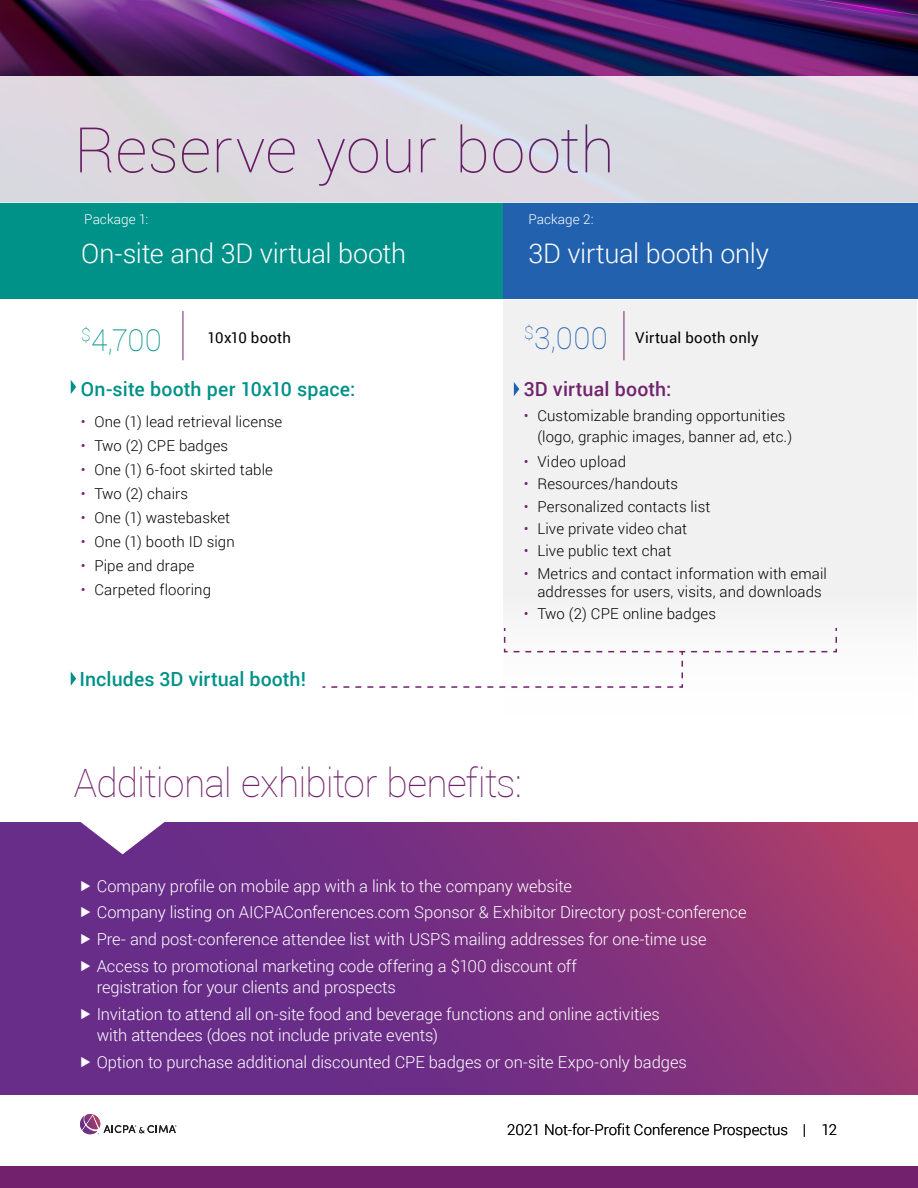
<style>
.page{position:relative;width:918px;height:1188px;background:#fff}
.page>*{position:absolute;margin:0;border:0;box-sizing:border-box;transform-origin:0 0}
.t1{font:100 63px "Roboto";letter-spacing:.005em;color:#72226d}
.t2{font:100 39px "Roboto";letter-spacing:-.02em;color:#72226d}
.t3{font:100 30px "Roboto";color:#009189}
.t4{font:300 27px "Roboto";letter-spacing:-.01em;color:#fff}
.t5{font:500 19.5px "Roboto";letter-spacing:.005em;color:#009189}
.t6{font:500 19.5px "Roboto";letter-spacing:.01em;color:#72226d}
.t7{font:300 16.5px/26.8px "Roboto";letter-spacing:-.005em;color:#fff}
.t8{font:300 15px/21px "Roboto";letter-spacing:.01em;color:#000}
.t9{font:15px "Roboto";letter-spacing:.015em;color:#000}
.t10{font:300 13.5px "Roboto";letter-spacing:.005em;color:#fff}
.s1{font-weight:100;font-size:30px;color:#2261ae}
.s2{color:#72226d}
</style>
<div class="page">
<img style="left:0;top:0;width:918px;height:76px">
<div style="left:503px;top:300px;width:414px;height:428px;background:#f1f1f2"></div>
<div style="left:454px;top:202px;width:464px;height:97px;background:#2261ae"></div>
<div style="left:0;top:202px;width:502px;height:97px;background:#009189"></div>
<svg style="left:0;top:823px;width:918px;height:272px;background:#7b317f"></svg>
<hr style="left:624px;top:311px;width:1px;height:49px;background:#72226d">
<div style="left:322px;top:628px;width:516px;height:61px;background:#fcfcfc"></div>
<svg style="left:79px;top:822px;width:87px;height:32px"></svg>
<svg style="left:71px;top:380px;width:5px;height:14px"></svg>
<svg style="left:71px;top:672px;width:5px;height:14px"></svg>
<svg style="left:514px;top:382px;width:5px;height:14px"></svg>
<div style="left:0;top:76px;width:918px;height:126px;background:#dcd9e1"></div>
<div style="left:0;top:1167px;width:918px;height:21px;background:#72226d"></div>
<svg style="left:80px;top:1114px;width:96px;height:20px"></svg>
<hr style="left:183px;top:311px;width:1px;height:49px;background:#72226d">
<svg style="left:82px;top:880px;width:8px;height:11px"></svg>
<svg style="left:82px;top:907px;width:8px;height:11px"></svg>
<svg style="left:82px;top:934px;width:8px;height:11px"></svg>
<svg style="left:82px;top:961px;width:8px;height:10px"></svg>
<svg style="left:82px;top:1009px;width:8px;height:10px"></svg>
<svg style="left:82px;top:1057px;width:8px;height:10px"></svg>
<h1 class="t1" style="left:74px;top:106px;width:542px">Reserve your booth</h1>
<p class="t10" style="left:84px;top:210px;width:66px">Package 1:</p>
<p class="t10" style="left:528px;top:210px;width:67px">Package 2:</p>
<h3 class="t4" style="left:81px;top:234px;width:326px">On-site and 3D virtual booth</h3>
<h3 class="t4" style="left:528px;top:234px;width:242px">3D virtual booth only</h3>
<h3 class="t3" style="left:81px;top:319px;width:82px"><sup>$</sup>4,700</h3>
<p class="t9" style="left:208px;top:327px;width:85px">10x10 booth</p>
<p class="t9" style="left:524px;top:327px;width:236px"><sup>$</sup><span class="s1">3,000</span> Virtual booth only</p>
<p class="t5" style="left:81px;top:375px;width:276px">On-site booth per 10x10 space:</p>
<p class="t8" style="left:81px;top:410px;width:203px"><span class="s2">•</span> One (1) lead retrieval license</p>
<p class="t8" style="left:81px;top:434px;width:149px"><span class="s2">•</span> Two (2) CPE badges</p>
<p class="t8" style="left:81px;top:458px;width:194px"><span class="s2">•</span> One (1) 6-foot skirted table</p>
<p class="t8" style="left:81px;top:482px;width:109px"><span class="s2">•</span> Two (2) chairs</p>
<p class="t8" style="left:81px;top:506px;width:151px"><span class="s2">•</span> One (1) wastebasket</p>
<p class="t8" style="left:81px;top:530px;width:155px"><span class="s2">•</span> One (1) booth ID sign</p>
<p class="t8" style="left:81px;top:554px;width:115px"><span class="s2">•</span> Pipe and drape</p>
<p class="t8" style="left:81px;top:578px;width:132px"><span class="s2">•</span> Carpeted flooring</p>
<p class="t5" style="left:79px;top:665px;width:228px">Includes 3D virtual booth!</p>
<p class="t6" style="left:524px;top:375px;width:149px">3D virtual booth:</p>
<p class="t8" style="left:537px;top:404px;width:256px;text-indent:-14px"><span class="s2">•</span> Customizable branding opportunities (logo, graphic images, banner ad, etc.)</p>
<p class="t8" style="left:524px;top:451px;width:104px"><span class="s2">•</span> Video upload</p>
<p class="t8" style="left:524px;top:473px;width:156px"><span class="s2">•</span> Resources/handouts</p>
<p class="t8" style="left:524px;top:495px;width:188px"><span class="s2">•</span> Personalized contacts list</p>
<p class="t8" style="left:524px;top:518px;width:165px"><span class="s2">•</span> Live private video chat</p>
<p class="t8" style="left:524px;top:540px;width:149px"><span class="s2">•</span> Live public text chat</p>
<p class="t8" style="left:524px;top:564px;width:305px;line-height:18px;text-align:center"><span class="s2">•</span> Metrics and contact information with email addresses for users, visits, and downloads</p>
<p class="t8" style="left:524px;top:603px;width:194px"><span class="s2">•</span> Two (2) CPE online badges</p>
<h2 class="t2" style="left:74px;top:756px;width:449px">Additional exhibitor benefits:</h2>
<p class="t7" style="left:97px;top:872px;width:651px">Company profile on mobile app with a link to the company website<br>Company listing on AICPAConferences.com Sponsor &amp; Exhibitor Directory post-conference Pre- and post-conference attendee list with USPS mailing addresses for one-time use Access to promotional marketing code offering a $100 discount off</p>
<p class="t7" style="left:97px;top:973px;width:565px">registration for your clients and prospects<br>Invitation to attend all on-site food and beverage functions and online activities</p>
<p class="t7" style="left:97px;top:1021px;width:592px">with attendees (does not include private events)<br>Option to purchase additional discounted CPE badges or on-site Expo-only badges</p>
<p class="t8" style="left:507px;top:1119px;width:331px">2021 Not-for-Profit Conference Prospectus | 12</p>
</div>
